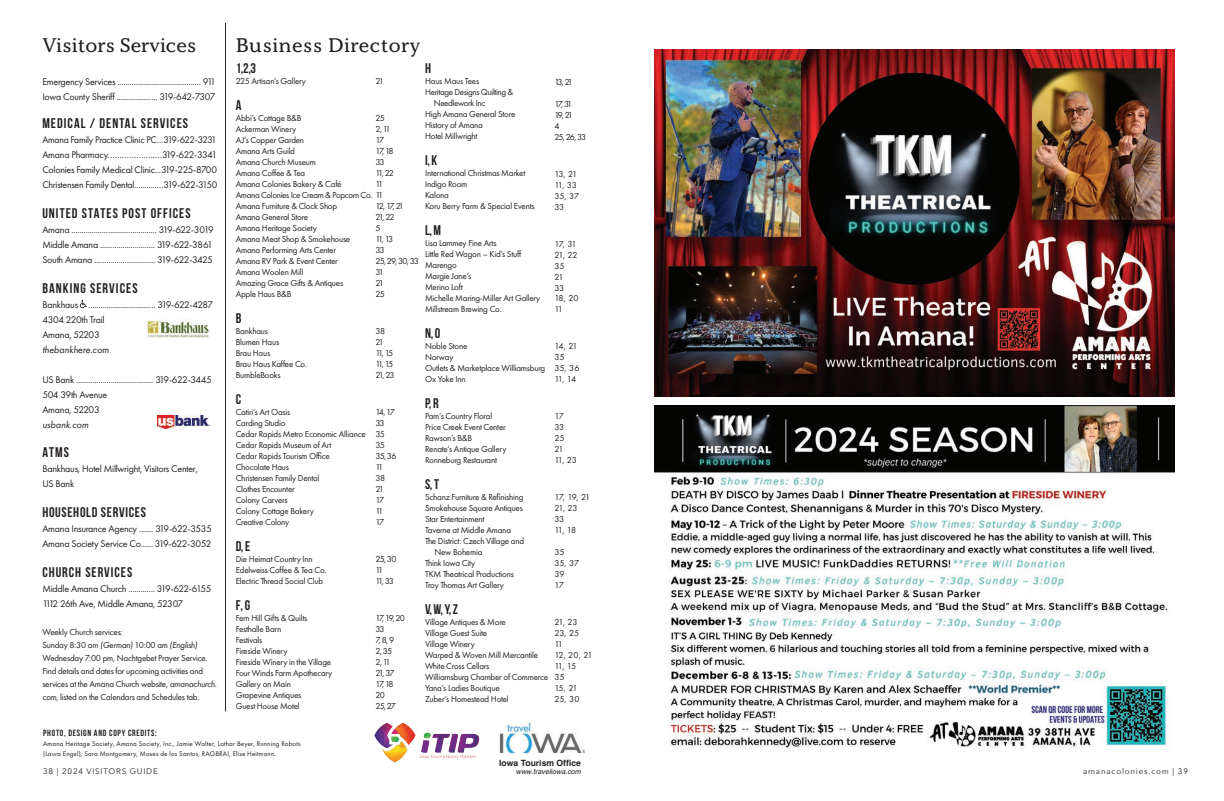
<style>
.page{position:relative;width:1224px;height:801px;background:#fff}
.page>*{position:absolute;margin:0;border:0;box-sizing:border-box;transform-origin:0 0}
.t1{font:20px "Kopius";letter-spacing:.01em;color:#231f20}
.t2{font:700 14px "Bebas Neue";letter-spacing:.075em;color:#231f20}
.t3{font:700 14px "Bebas Neue";letter-spacing:.05em;color:#231f20}
.t4{font:10px/15px "Futura PT";letter-spacing:-.025em;color:#231f20}
.t5{font:italic 10px "Futura PT";color:#231f20}
.t6{font:9px/11px "Futura PT";letter-spacing:-.025em;color:#231f20}
.t7{font:9px/11px "Futura PT";letter-spacing:-.18em;color:#231f20}
.t8{font:9px/11px "Futura PT";letter-spacing:-.1em;color:#231f20}
.t9{font:9px/11px "Futura PT";letter-spacing:-.095em;color:#231f20}
.t10{font:9px/11px "Futura PT";letter-spacing:-.135em;color:#231f20}
.t11{font:700 9px "Bebas Neue";letter-spacing:.075em;color:#231f20}
.t12{font:9px/11px "Futura PT";letter-spacing:-.21em;color:#231f20}
.t13{font:9px/11px "Futura PT";letter-spacing:-.055em;color:#231f20}
.t14{font:700 8.6px "Helvetica";color:#231f20}
.t15{font:8px "Avenir Next";letter-spacing:.1em;color:#231f20}
.t16{font:italic 7.2px "Helvetica";color:#231f20}
.t17{font:7px/10px "Futura PT";letter-spacing:.02em;color:#231f20}
.t18{font:5px "Helvetica";color:#231f20}
.t19{font:1.4px/1.6px "Helvetica";color:#000}
.s1{font-style:italic}
</style>
<div class="page">
<svg style="left:80px;top:300px;width:7px;height:8px"></svg>
<img style="left:146px;top:319px;width:63px;height:18px">
<svg style="left:158px;top:415px;width:52px;height:13px"></svg>
<hr style="left:225px;top:23px;width:1px;height:688px;background:#231f20">
<img style="left:500px;top:722px;width:85px;height:32px">
<img style="left:655px;top:406px;width:520px;height:342px">
<img style="left:655px;top:49px;width:520px;height:347px">
<img style="left:374px;top:722px;width:106px;height:41px">
<h1 class="t1" style="left:42px;top:33px;width:156px">Visitors Services</h1>
<p class="t4" style="left:42px;top:74px;width:175px">Emergency Services ......................................... 911<br>Iowa County Sheriff .................... 319-642-7307</p>
<h2 class="t2" style="left:42px;top:115px;width:147px">MEDICAL / DENTAL SERVICES</h2>
<p class="t4" style="left:42px;top:132px;width:177px;text-align:justify">Amana Family Practice Clinic PC…319-622-3231<br>Amana Pharmacy………………..…319-622-3341<br>Colonies Family Medical Clinic...319-225-8700<br>Christensen Family Dental...........…319-622-3150</p>
<h2 class="t2" style="left:42px;top:205px;width:150px">UNITED STATES POST OFFICES</h2>
<p class="t4" style="left:42px;top:222px;width:173px;text-align:justify">Amana .......................................... 319-622-3019<br>Middle Amana ........................... 319-622-3861<br>South Amana .............................. 319-622-3425</p>
<h2 class="t2" style="left:42px;top:280px;width:97px">BANKING SERVICES</h2>
<p class="t4" style="left:42px;top:297px;width:172px">Bankhaus ................................. 319-622-4287<br>4304 220th Trail<br>Amana, 52203</p>
<p class="t5" style="left:42px;top:344px;width:68px">thebankhere.com</p>
<p class="t4" style="left:42px;top:372px;width:171px">US Bank ...................................... 319-622-3445<br>504 39th Avenue<br>Amana, 52203</p>
<p class="t5" style="left:42px;top:419px;width:48px">usbank.com</p>
<h2 class="t2" style="left:42px;top:445px;width:28px">ATMS</h2>
<p class="t4" style="left:42px;top:461px;width:157px">Bankhaus, Hotel Millwright, Visitors Center,<br>US Bank</p>
<h2 class="t3" style="left:42px;top:505px;width:105px">HOUSEHOLD SERVICES</h2>
<p class="t4" style="left:42px;top:521px;width:171px">Amana Insurance Agency ....... 319-622-3535<br>Amana Society Service Co...... 319-622-3052</p>
<h2 class="t2" style="left:42px;top:565px;width:91px">CHURCH SERVICES</h2>
<p class="t4" style="left:42px;top:581px;width:171px">Middle Amana Church ............. 319-622-6155<br>1112 26th Ave, Middle Amana, 52307</p>
<p class="t6" style="left:42px;top:626px;width:176px;line-height:13px">Weekly Church services:<br>Sunday 8:30 am <span class="s1">(German)</span> 10:00 am <span class="s1">(English)<br></span>Wednesday 7:00 pm, Nachtgebet Prayer Service.<br>Find details and dates for upcoming activities and services at the Amana Church website, <span class="s1">amanachurch. com</span>, listed on the Calendars and Schedules tab.</p>
<p class="t18" style="left:64px;top:626px;width:66px">www.easterniowatourism.org</p>
<h1 class="t1" style="left:236px;top:33px;width:186px">Business Directory</h1>
<h2 class="t2" style="left:236px;top:61px;width:22px">1,2,3</h2>
<p class="t6" style="left:236px;top:76px;width:72px">225 Artisan’s Gallery</p>
<h2 class="t2" style="left:236px;top:98px;width:7px">A</h2>
<p class="t6" style="left:236px;top:113px;width:149px">Abbi’s Cottage B&amp;B<br>Ackerman Winery<br>AJ’s Copper Garden<br>Amana Arts Guild<br>Amana Church Museum<br>Amana Coffee &amp; Tea<br>Amana Colonies Bakery &amp; Café<br>Amana Colonies Ice Cream &amp; Popcorn Co. 11<br>Amana Furniture &amp; Clock Shop<br>Amana General Store<br>Amana Heritage Society<br>Amana Meat Shop &amp; Smokehouse<br>Amana Performing Arts Center<br>Amana RV Park &amp; Event Center<br>Amana Woolen Mill<br>Amazing Grace Gifts &amp; Antiques<br>Apple Haus B&amp;B</p>
<h2 class="t2" style="left:236px;top:311px;width:7px">B</h2>
<p class="t6" style="left:236px;top:326px;width:73px">Bankhaus<br>Blumen Haus<br>Brau Haus<br>Brau Haus Kaffee Co.<br>BumbleBooks</p>
<h2 class="t2" style="left:236px;top:392px;width:7px">C</h2>
<p class="t6" style="left:236px;top:407px;width:132px">Catiri’s Art Oasis<br>Carding Studio<br>Cedar Rapids Metro Economic Alliance<br>Cedar Rapids Museum of Art<br>Cedar Rapids Tourism Office<br>Chocolate Haus<br>Christensen Family Dental<br>Clothes Encounter<br>Colony Carvers<br>Colony Cottage Bakery<br>Creative Colony</p>
<h2 class="t2" style="left:236px;top:539px;width:16px">D, E</h2>
<p class="t6" style="left:236px;top:554px;width:92px">Die Heimat Country Inn<br>Edelweiss Coffee &amp; Tea Co.<br>Electric Thread Social Club</p>
<h2 class="t2" style="left:236px;top:598px;width:16px">F, G</h2>
<p class="t6" style="left:236px;top:613px;width:98px">Fern Hill Gifts &amp; Quilts<br>Festhalle Barn<br>Festivals<br>Fireside Winery<br>Fireside Winery in the Village<br>Four Winds Farm Apothecary<br>Gallery on Main<br>Grapevine Antiques<br>Guest House Motel</p>
<h2 class="t2" style="left:425px;top:61px;width:7px">H</h2>
<p class="t6" style="left:425px;top:76px;width:56px">Haus Maus Tees</p>
<p class="t6" style="left:425px;top:87px;width:90px">Heritage Designs Quilting &amp;</p>
<p class="t6" style="left:434px;top:98px;width:53px">Needlework Inc</p>
<p class="t6" style="left:425px;top:109px;width:92px">High Amana General Store</p>
<p class="t6" style="left:425px;top:120px;width:59px">History of Amana</p>
<p class="t6" style="left:425px;top:131px;width:54px">Hotel Millwright</p>
<h2 class="t2" style="left:425px;top:153px;width:14px">I, K</h2>
<p class="t6" style="left:425px;top:168px;width:111px">International Christmas Market<br>Indigo Room<br>Kalona<br>Koru Berry Farm &amp; Special Events</p>
<h2 class="t2" style="left:425px;top:223px;width:18px">L, M</h2>
<p class="t6" style="left:425px;top:238px;width:117px">Lisa Lammey Fine Arts<br>Little Red Wagon – Kid’s Stuff<br>Marengo<br>Margie Jane’s<br>Merino Loft<br>Michelle Maring-Miller Art Gallery<br>Millstream Brewing Co.</p>
<h2 class="t2" style="left:425px;top:326px;width:17px">N, O</h2>
<p class="t6" style="left:425px;top:341px;width:122px">Noble Stone<br>Norway<br>Outlets &amp; Marketplace Williamsburg<br>Ox Yoke Inn</p>
<h2 class="t2" style="left:425px;top:396px;width:15px">P, R</h2>
<p class="t6" style="left:425px;top:411px;width:83px">Pam’s Country Floral<br>Price Creek Event Center<br>Rawson’s B&amp;B<br>Renate’s Antique Gallery<br>Ronneburg Restaurant</p>
<h2 class="t2" style="left:425px;top:477px;width:15px">S, T</h2>
<p class="t6" style="left:425px;top:492px;width:100px">Schanz Furniture &amp; Refinishing</p>
<p class="t6" style="left:425px;top:503px;width:99px">Smokehouse Square Antiques</p>
<p class="t6" style="left:425px;top:514px;width:61px">Star Entertainment</p>
<p class="t6" style="left:425px;top:525px;width:87px">Taverne at Middle Amana</p>
<p class="t6" style="left:425px;top:536px;width:101px">The District: Czech Village and</p>
<p class="t6" style="left:434px;top:547px;width:49px">New Bohemia</p>
<p class="t6" style="left:425px;top:558px;width:52px">Think Iowa City</p>
<p class="t6" style="left:425px;top:569px;width:90px">TKM Theatrical Productions</p>
<p class="t6" style="left:425px;top:580px;width:80px">Troy Thomas Art Gallery</p>
<h2 class="t2" style="left:425px;top:602px;width:34px">V, W, Y, Z</h2>
<p class="t6" style="left:425px;top:617px;width:125px">Village Antiques &amp; More<br>Village Guest Suite<br>Village Winery<br>Warped &amp; Woven Mill Mercantile<br>White Cross Cellars<br>Williamsburg Chamber of Commerce<br>Yana’s Ladies Boutique<br>Zuber’s Homestead Hotel</p>
<p class="t6" style="left:376px;top:75px;width:10px">21</p>
<p class="t7" style="left:376px;top:112px;width:20px">25<br>2, 11<br>17<br>17, 18<br>33<br>11, 22<br>11</p>
<p class="t7" style="left:376px;top:200px;width:45px">12, 17, 21<br>21, 22<br>5<br>11, 13<br>33<br>25, 29, 30, 33<br>31<br>21<br>25</p>
<p class="t12" style="left:376px;top:325px;width:21px">38<br>21<br>11, 15<br>11, 15<br>21, 23</p>
<p class="t7" style="left:376px;top:406px;width:22px">14, 17<br>33<br>35<br>35<br>35, 36<br>11<br>38<br>21<br>17<br>11<br>17</p>
<p class="t6" style="left:376px;top:553px;width:22px">25, 30<br>11<br>11, 33</p>
<p class="t10" style="left:376px;top:612px;width:31px">17, 19, 20<br>33<br>7, 8, 9<br>2, 35<br>2, 11<br>21, 37<br>17, 18<br>20<br>25, 27</p>
<p class="t6" style="left:554px;top:76px;width:20px">13, 21</p>
<p class="t7" style="left:554px;top:98px;width:34px">17, 31<br>19, 21<br>4<br>25, 26, 33</p>
<p class="t6" style="left:554px;top:168px;width:26px">13, 21<br>11, 33<br>35, 37<br>33</p>
<p class="t9" style="left:554px;top:238px;width:26px">17, 31<br>21, 22<br>35<br>21<br>33<br>18, 20<br>11</p>
<p class="t8" style="left:554px;top:341px;width:27px">14, 21<br>35<br>35, 36<br>11, 14</p>
<p class="t13" style="left:554px;top:411px;width:24px">17<br>33<br>25<br>21<br>11, 23</p>
<p class="t9" style="left:554px;top:492px;width:37px">17, 19, 21<br>21, 23<br>33<br>11, 18</p>
<p class="t6" style="left:554px;top:547px;width:26px">35<br>35, 37<br>39<br>17</p>
<p class="t8" style="left:554px;top:617px;width:40px">21, 23<br>23, 25<br>11<br>12, 20, 21<br>11, 15<br>35<br>15, 21<br>25, 30</p>
<p class="t19" style="left:428px;top:677px;width:9px">Suprasetter<br>Heidelberg</p>
<p class="t11" style="left:43px;top:728px;width:115px">PHOTO, DESIGN AND COPY CREDITS:</p>
<p class="t17" style="left:43px;top:739px;width:259px">Amana Heritage Society, Amana Society, Inc., Jamie Wolter, Lothar Beyer, Running Robots (Laura Engel), Sara Montgomery, Moses de los Santos, RAGBRAI, Elise Heitmann.</p>
<p class="t14" style="left:499px;top:757px;width:83px">Iowa Tourism Office</p>
<p class="t16" style="left:516px;top:766px;width:66px">www.traveliowa.com</p>
<p class="t15" style="left:43px;top:765px;width:116px">38 | 2024 VISITORS GUIDE</p>
<p class="t15" style="left:1083px;top:765px;width:106px">amanacolonies.com | 39</p>
</div>
